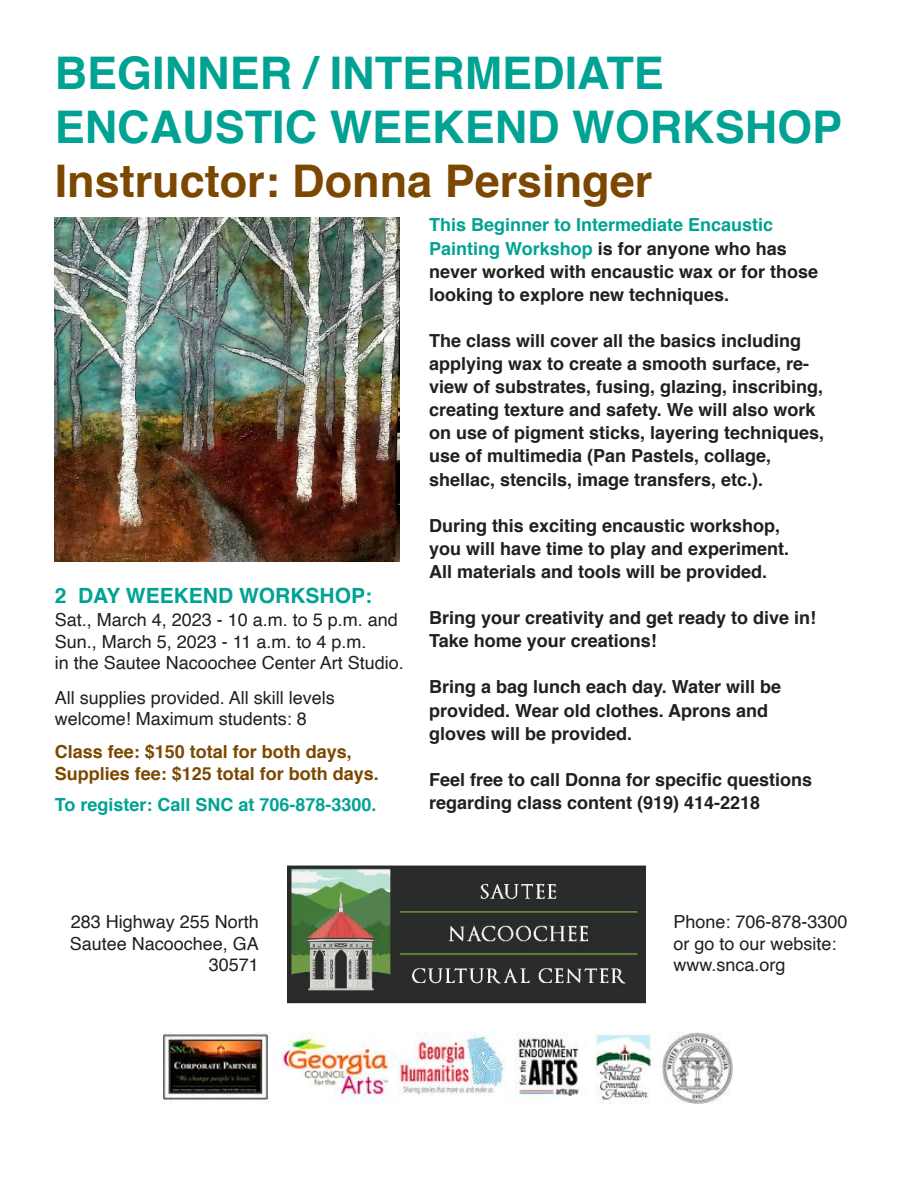
<style>
.page{position:relative;width:918px;height:1188px;background:#fff}
.page>*{position:absolute;margin:0;border:0;box-sizing:border-box;transform-origin:0 0}
.t1{font:700 45px/54px "Helvetica";color:#00a393}
.t2{font:700 45px "Helvetica";color:#7c4801}
.t3{font:700 21px "Helvetica";color:#00a393}
.t4{font:700 18px/23.1px "Helvetica";color:#212021}
.t5{font:18px/21.6px "Helvetica";color:#212021}
.t6{font:700 18px/21.6px "Helvetica";color:#7c4801}
.t7{font:700 18px "Helvetica";color:#00a393}
.s1{color:#00a393}
</style>
<div class="page">
<img style="left:55px;top:218px;width:344px;height:344px">
<img style="left:287px;top:866px;width:358px;height:138px">
<img style="left:164px;top:1033px;width:569px;height:71px">
<h1 class="t1" style="left:55px;top:49px;width:789px">BEGINNER / INTERMEDIATE<br>ENCAUSTIC WEEKEND WORKSHOP</h1>
<h1 class="t2" style="left:55px;top:162px;width:599px">Instructor: Donna Persinger</h1>
<p class="t3" style="left:55px;top:587px;width:319px">2 DAY WEEKEND WORKSHOP:</p>
<p class="t5" style="left:55px;top:611px;width:351px">Sat., March 4, 2023 - 10 a.m. to 5 p.m. and<br>Sun., March 5, 2023 - 11 a.m. to 4 p.m.<br>in the Sautee Nacoochee Center Art Studio.</p>
<p class="t5" style="left:55px;top:688px;width:282px">All supplies provided. All skill levels welcome! Maximum students: 8</p>
<p class="t6" style="left:55px;top:742px;width:326px">Class fee: $150 total for both days,<br>Supplies fee: $125 total for both days.</p>
<p class="t7" style="left:55px;top:797px;width:323px">To register: Call SNC at 706-878-3300.</p>
<p class="t4" style="left:429px;top:215px;width:391px"><span class="s1">This Beginner to Intermediate Encaustic Painting Workshop</span> is for anyone who has never worked with encaustic wax or for those looking to explore new techniques.</p>
<p class="t4" style="left:429px;top:331px;width:397px">The class will cover all the basics including applying wax to create a smooth surface, re&shy;view of substrates, fusing, glazing, inscribing, creating texture and safety. We will also work on use of pigment sticks, layering techniques, use of multimedia (Pan Pastels, collage, shellac, stencils, image transfers, etc.).</p>
<p class="t4" style="left:429px;top:515px;width:362px">During this exciting encaustic workshop, you will have time to play and experiment.<br>All materials and tools will be provided.</p>
<p class="t4" style="left:429px;top:608px;width:389px">Bring your creativity and get ready to dive in!<br>Take home your creations!</p>
<p class="t4" style="left:429px;top:677px;width:354px">Bring a bag lunch each day. Water will be provided. Wear old clothes. Aprons and gloves will be provided.</p>
<p class="t4" style="left:429px;top:769px;width:385px">Feel free to call Donna for specific questions regarding class content (919) 414-2218</p>
<p class="t5" style="left:70px;top:912px;width:191px;text-align:right">283 Highway 255 North<br>Sautee Nacoochee, GA<br>30571</p>
<p class="t5" style="left:673px;top:912px;width:176px">Phone: 706-878-3300 or go to our website: www.snca.org</p>
</div>
